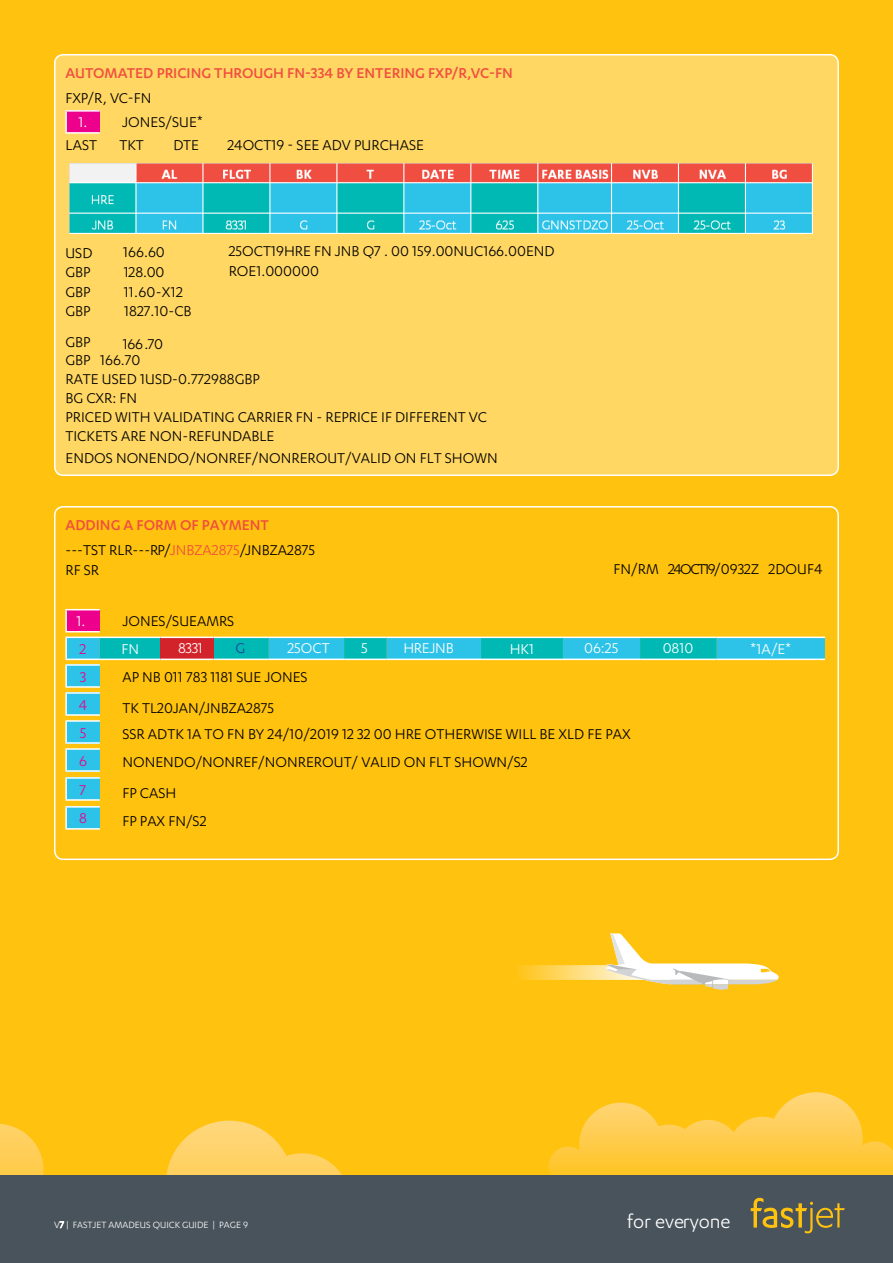
<style>
.page{position:relative;width:893px;height:1263px;background:#ffc20e}
.page>*{position:absolute;margin:0;border:0;box-sizing:border-box;transform-origin:0 0}
.t1{font:21.3px "Karbon";color:#fff}
.t2{font:16.5px/19.2px "Karbon";color:#000}
.t3{font:500 16.5px "Karbon";color:#f04e40}
.t4{font:16.5px "Karbon";color:#fff}
.t5{font:16.5px/28.3px "Karbon";color:#ec008c;text-align:justify}
.t6{font:16.5px "Karbon";color:#25408f}
.t7{font:10.5px "Karbon";color:#fff}
.s1{color:#fff}
.s2{font-weight:500;color:#f04e40}
.s3{color:#f04e40}
.s4{color:#ec008c}
</style>
<div class="page">
<img style="left:548px;top:1092px;width:345px;height:84px">
<img style="left:0;top:1124px;width:44px;height:52px">
<img style="left:119px;top:1121px;width:230px;height:55px">
<div style="left:0;top:1176px;width:893px;height:87px;background:#48535b"></div>
<svg style="left:751px;top:1198px;width:94px;height:35px"></svg>
<div style="left:55px;top:55px;width:783px;height:420px;background:#ffd762;border-radius:9px"></div>
<div style="left:54px;top:54px;width:785px;height:422px;border:2px solid #fff;border-radius:9px"></div>
<div style="left:66px;top:111px;width:34px;height:22px;background:#ec008c"></div>
<hr style="left:65px;top:110px;width:35px;height:2px;background:#fff">
<hr style="left:65px;top:112px;width:2px;height:20px;background:#fff">
<hr style="left:65px;top:132px;width:35px;height:2px;background:#fff">
<svg style="left:67px;top:638px;width:758px;height:21px;background:#1ebfd2"></svg>
<div style="left:161px;top:637px;width:53px;height:22px;background:#d2232a"></div>
<hr style="left:65px;top:636px;width:35px;height:2px;background:#fff">
<hr style="left:65px;top:638px;width:2px;height:21px;background:#fff">
<hr style="left:100px;top:636px;width:61px;height:2px;background:#fff">
<hr style="left:161px;top:636px;width:53px;height:2px;background:#fff">
<hr style="left:214px;top:636px;width:55px;height:2px;background:#fff">
<hr style="left:269px;top:636px;width:75px;height:2px;background:#fff">
<hr style="left:344px;top:636px;width:43px;height:2px;background:#fff">
<hr style="left:387px;top:636px;width:94px;height:2px;background:#fff">
<hr style="left:481px;top:636px;width:82px;height:2px;background:#fff">
<hr style="left:563px;top:636px;width:77px;height:2px;background:#fff">
<hr style="left:640px;top:636px;width:77px;height:2px;background:#fff">
<hr style="left:717px;top:636px;width:108px;height:2px;background:#fff">
<hr style="left:65px;top:659px;width:35px;height:1px;background:#fff">
<hr style="left:100px;top:659px;width:61px;height:1px;background:#fff">
<hr style="left:161px;top:659px;width:53px;height:1px;background:#fff">
<hr style="left:214px;top:659px;width:55px;height:1px;background:#fff">
<hr style="left:269px;top:659px;width:75px;height:1px;background:#fff">
<hr style="left:344px;top:659px;width:43px;height:1px;background:#fff">
<hr style="left:387px;top:659px;width:94px;height:1px;background:#fff">
<hr style="left:481px;top:659px;width:82px;height:1px;background:#fff">
<hr style="left:563px;top:659px;width:77px;height:1px;background:#fff">
<hr style="left:640px;top:659px;width:77px;height:1px;background:#fff">
<hr style="left:717px;top:659px;width:108px;height:1px;background:#fff">
<div style="left:66px;top:610px;width:34px;height:22px;background:#ec008c"></div>
<hr style="left:65px;top:609px;width:35px;height:1px;background:#fff">
<hr style="left:65px;top:610px;width:2px;height:21px;background:#fff">
<hr style="left:65px;top:631px;width:35px;height:1px;background:#fff">
<div style="left:66px;top:665px;width:34px;height:22px;background:#2dc3e9"></div>
<hr style="left:65px;top:664px;width:35px;height:2px;background:#fff">
<hr style="left:65px;top:666px;width:2px;height:20px;background:#fff">
<hr style="left:65px;top:686px;width:35px;height:2px;background:#fff">
<div style="left:54px;top:506px;width:785px;height:354px;border:2px solid #fff;border-radius:9px"></div>
<div style="left:66px;top:693px;width:34px;height:22px;background:#2dc3e9"></div>
<hr style="left:65px;top:692px;width:35px;height:2px;background:#fff">
<hr style="left:65px;top:694px;width:2px;height:20px;background:#fff">
<hr style="left:65px;top:714px;width:35px;height:2px;background:#fff">
<div style="left:66px;top:721px;width:34px;height:22px;background:#2dc3e9"></div>
<hr style="left:65px;top:720px;width:35px;height:2px;background:#fff">
<hr style="left:65px;top:722px;width:2px;height:20px;background:#fff">
<hr style="left:65px;top:742px;width:35px;height:2px;background:#fff">
<div style="left:66px;top:749px;width:34px;height:22px;background:#2dc3e9"></div>
<hr style="left:65px;top:748px;width:35px;height:2px;background:#fff">
<hr style="left:65px;top:750px;width:2px;height:20px;background:#fff">
<hr style="left:65px;top:770px;width:35px;height:2px;background:#fff">
<div style="left:66px;top:778px;width:34px;height:22px;background:#2dc3e9"></div>
<hr style="left:65px;top:777px;width:35px;height:2px;background:#fff">
<hr style="left:65px;top:779px;width:2px;height:20px;background:#fff">
<hr style="left:65px;top:799px;width:35px;height:2px;background:#fff">
<div style="left:66px;top:807px;width:34px;height:22px;background:#2dc3e9"></div>
<hr style="left:65px;top:806px;width:35px;height:1px;background:#fff">
<hr style="left:65px;top:807px;width:2px;height:21px;background:#fff">
<hr style="left:65px;top:828px;width:35px;height:2px;background:#fff">
<img style="left:519px;top:965px;width:87px;height:15px">
<svg style="left:606px;top:933px;width:173px;height:57px"></svg>
<img style="left:70px;top:164px;width:743px;height:70px">
<p class="t3" style="left:65px;top:64px;width:449px">AUTOMATED PRICING THROUGH FN-334 BY ENTERING FXP/R,VC-FN</p>
<p class="t2" style="left:65px;top:88px;width:88px">FXP/R, VC-FN</p>
<p class="t2" style="left:65px;top:135px;width:33px">LAST</p>
<p class="t2" style="left:119px;top:135px;width:26px">TKT</p>
<p class="t2" style="left:173px;top:135px;width:27px">DTE</p>
<p class="t2" style="left:227px;top:135px;width:198px">24OCT19 - SEE ADV PURCHASE</p>
<p class="t2" style="left:79px;top:112px;width:125px"><span class="s1">1.</span> JONES/SUE*</p>
<p class="t2" style="left:65px;top:243px;width:29px;text-align:justify">USD GBP GBP GBP</p>
<p class="t2" style="left:123px;top:242px;width:70px">166.60<br>128.00<br>11.60-X12<br>1827.10-CB</p>
<p class="t2" style="left:65px;top:332px;width:27px">GBP</p>
<p class="t2" style="left:123px;top:334px;width:42px">166 .70</p>
<p class="t2" style="left:229px;top:241px;width:327px;line-height:19.8px">25OCT19HRE FN JNB Q7 . 00 159.00NUC166.00END<br>ROE1.000000</p>
<p class="t2" style="left:65px;top:350px;width:423px">GBP 166.70<br>RATE USED 1USD-0.772988GBP<br>BG CXR: FN<br>PRICED WITH VALIDATING CARRIER FN - REPRICE IF DIFFERENT VC<br>TICKETS ARE NON-REFUNDABLE</p>
<p class="t2" style="left:65px;top:448px;width:434px">ENDOS NONENDO/NONREF/NONREROUT/VALID ON FLT SHOWN</p>
<p class="t2" style="left:65px;top:512px;width:251px;line-height:24.8px"><span class="s2">ADDING A FORM OF PAYMENT<br></span>---TST RLR---RP/<span class="s3">JNBZA2875</span>/JNBZA2875</p>
<p class="t2" style="left:65px;top:559px;width:35px">RF SR</p>
<p class="t4" style="left:77px;top:612px;width:14px">1.<span class="s4">.</span></p>
<p class="t2" style="left:122px;top:610px;width:113px">JONES/SUEAMRS</p>
<p class="t2" style="left:614px;top:559px;width:210px">FN/RM 24OCT19/0932Z 2DOUF4</p>
<p class="t5" style="left:80px;top:634px;width:8px">2</p>
<p class="t4" style="left:121px;top:640px;width:19px">FN</p>
<p class="t4" style="left:178px;top:639px;width:26px">8331</p>
<p class="t6" style="left:235px;top:639px;width:11px">G</p>
<p class="t4" style="left:287px;top:639px;width:44px">25OCT</p>
<p class="t4" style="left:361px;top:639px;width:8px">5</p>
<p class="t4" style="left:403px;top:639px;width:52px">HREJNB</p>
<p class="t4" style="left:510px;top:640px;width:26px">HK1</p>
<p class="t4" style="left:584px;top:639px;width:36px">06:25</p>
<p class="t4" style="left:663px;top:639px;width:32px">0810</p>
<p class="t4" style="left:750px;top:640px;width:42px">*1A/E*</p>
<p class="t5" style="left:80px;top:662px;width:8px">3</p>
<p class="t5" style="left:79px;top:690px;width:10px">4<br>5<br>6<br>7</p>
<p class="t2" style="left:122px;top:661px;width:187px;line-height:30.5px">AP NB 011 783 1181 SUE JONES<br>TK TL20JAN/JNBZA2875</p>
<p class="t2" style="left:122px;top:719px;width:510px;line-height:28.3px">SSR ADTK 1A TO FN BY 24/10/2019 12 32 00 HRE OTHERWISE WILL BE XLD FE PAX<br>NONENDO/NONREF/NONREROUT/ VALID ON FLT SHOWN/S2</p>
<p class="t2" style="left:122px;top:783px;width:55px">FP CASH</p>
<p class="t5" style="left:79px;top:804px;width:9px">8</p>
<p class="t2" style="left:122px;top:811px;width:86px">FP PAX FN/S2</p>
<p class="t7" style="left:54px;top:1219px;width:196px">V7 | FASTJET AMADEUS QUICK GUIDE | PAGE 9</p>
<p class="t1" style="left:627px;top:1209px;width:105px">for everyone</p>
</div>
